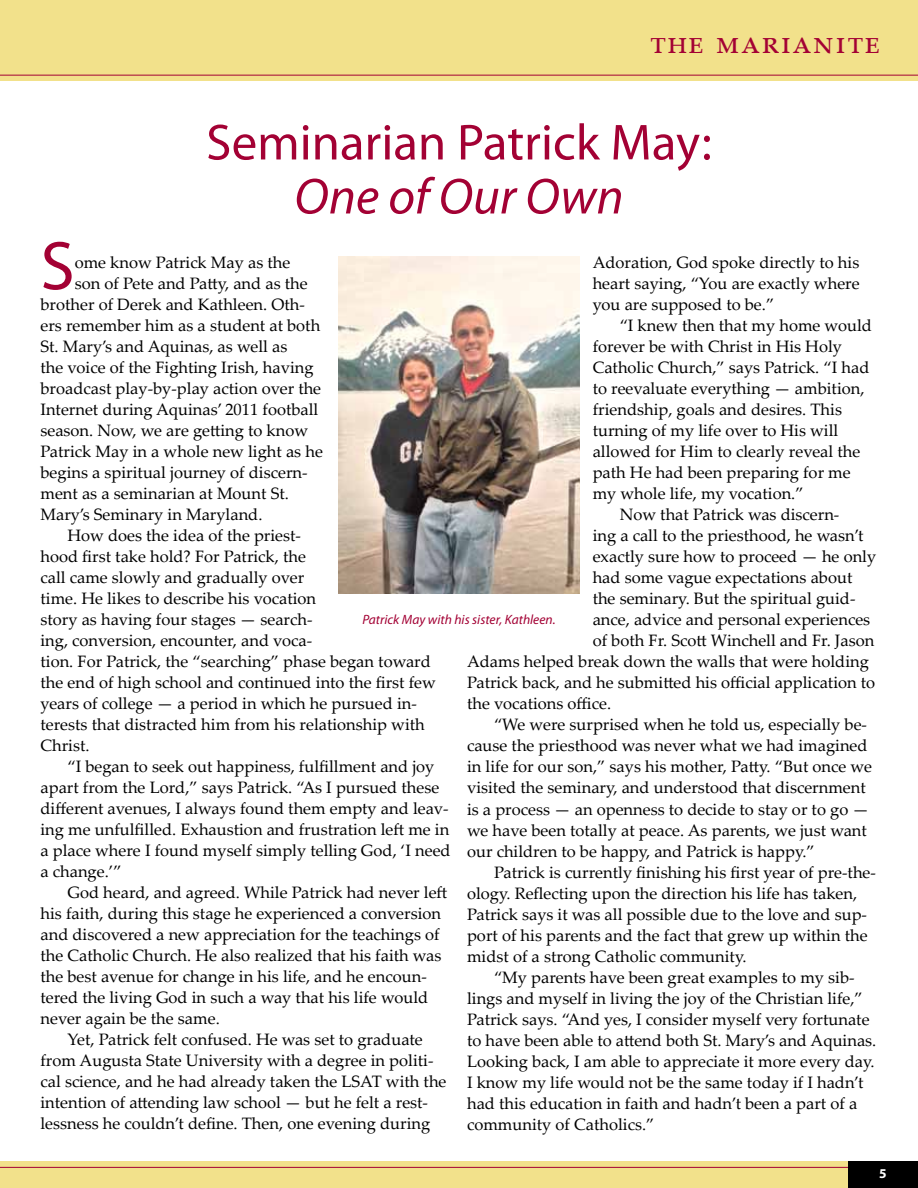
<style>
.page{position:relative;width:918px;height:1188px;background:#fff}
.page>*{position:absolute;margin:0;border:0;box-sizing:border-box;transform-origin:0 0}
.t1{font:69.3px "Myriad Pro";color:#a30134}
.t2{font:51px "Myriad Pro";color:#a30134}
.t3{font:italic 51px "Myriad Pro";color:#a30134}
.t4{font:33px "Palatino Linotype";color:#a30134}
.t5{font:16.5px/21px "Palatino Linotype";color:#000;text-align:justify}
.t6{font:italic 13.5px "Myriad Pro";color:#a30134}
.t7{font:700 13.5px "Myriad Pro";color:#fff}
</style>
<div class="page">
<div style="left:0;top:1161px;width:918px;height:27px;background:#f2e18b"></div>
<hr style="left:0;top:1167px;width:918px;height:1px;background:#a30134">
<div style="left:848px;top:1161px;width:70px;height:27px;background:#000"></div>
<div style="left:0;top:0;width:918px;height:81px;background:#f2e18b"></div>
<hr style="left:0;top:75px;width:918px;height:1px;background:#a30134">
<img style="left:339px;top:256px;width:240px;height:338px">
<h3 class="t4" style="left:650px;top:19px;width:232px">the marianite</h3>
<h2 class="t2" style="left:206px;top:111px;width:507px">Seminarian Patrick May:</h2>
<h2 class="t3" style="left:294px;top:165px;width:331px">One of Our Own</h2>
<h1 class="t1" style="left:40px;top:223px;width:36px">S</h1>
<p class="t5" style="left:75px;top:251px;width:217px">ome know Patrick May as the</p>
<p class="t5" style="left:75px;top:272px;width:235px">son of Pete and Patty, and as the</p>
<p class="t5" style="left:41px;top:293px;width:266px">brother of Derek and Kathleen. Oth-</p>
<p class="t5" style="left:41px;top:314px;width:281px">ers remember him as a student at both</p>
<p class="t5" style="left:41px;top:335px;width:248px">St. Mary’s and Aquinas, as well as</p>
<p class="t5" style="left:41px;top:356px;width:275px">the voice of the Fighting Irish, having</p>
<p class="t5" style="left:41px;top:377px;width:282px">broadcast play-by-play action over the</p>
<p class="t5" style="left:41px;top:398px;width:279px">Internet during Aquinas’ 2011 football</p>
<p class="t5" style="left:41px;top:419px;width:269px">season. Now, we are getting to know</p>
<p class="t5" style="left:41px;top:440px;width:284px">Patrick May in a whole new light as he</p>
<p class="t5" style="left:41px;top:461px;width:269px">begins a spiritual journey of discern-</p>
<p class="t5" style="left:41px;top:482px;width:250px">ment as a seminarian at Mount St.</p>
<p class="t5" style="left:41px;top:504px;width:224px">Mary’s Seminary in Maryland.</p>
<p class="t5" style="left:67px;top:525px;width:235px">How does the idea of the priest-</p>
<p class="t5" style="left:41px;top:546px;width:267px">hood first take hold? For Patrick, the</p>
<p class="t5" style="left:41px;top:567px;width:265px">call came slowly and gradually over</p>
<p class="t5" style="left:41px;top:588px;width:277px">time. He likes to describe his vocation</p>
<p class="t5" style="left:41px;top:609px;width:274px">story as having four stages — search-</p>
<p class="t5" style="left:41px;top:630px;width:273px">ing, conversion, encounter, and voca-</p>
<p class="t5" style="left:41px;top:651px;width:392px">tion. For Patrick, the “searching” phase began toward</p>
<p class="t5" style="left:41px;top:672px;width:397px">the end of high school and continued into the first few</p>
<p class="t5" style="left:41px;top:693px;width:378px">years of college — a period in which he pursued in-</p>
<p class="t5" style="left:41px;top:714px;width:386px">terests that distracted him from his relationship with</p>
<p class="t5" style="left:41px;top:735px;width:51px">Christ.</p>
<p class="t5" style="left:67px;top:756px;width:368px">“I began to seek out happiness, fulfillment and joy</p>
<p class="t5" style="left:41px;top:777px;width:400px">apart from the Lord,” says Patrick. “As I pursued these</p>
<p class="t5" style="left:41px;top:798px;width:410px">different avenues, I always found them empty and leav-</p>
<p class="t5" style="left:41px;top:819px;width:410px">ing me unfulfilled. Exhaustion and frustration left me in</p>
<p class="t5" style="left:41px;top:840px;width:412px">a place where I found myself simply telling God, ‘I need</p>
<p class="t5" style="left:41px;top:861px;width:83px">a change.’”</p>
<p class="t5" style="left:67px;top:882px;width:381px">God heard, and agreed. While Patrick had never left</p>
<p class="t5" style="left:41px;top:903px;width:402px">his faith, during this stage he experienced a conversion</p>
<p class="t5" style="left:41px;top:924px;width:401px">and discovered a new appreciation for the teachings of</p>
<p class="t5" style="left:41px;top:945px;width:402px">the Catholic Church. He also realized that his faith was</p>
<p class="t5" style="left:41px;top:966px;width:388px">the best avenue for change in his life, and he encoun-</p>
<p class="t5" style="left:41px;top:987px;width:389px">tered the living God in such a way that his life would</p>
<p class="t5" style="left:41px;top:1008px;width:181px">never again be the same.</p>
<p class="t5" style="left:67px;top:1029px;width:357px">Yet, Patrick felt confused. He was set to graduate</p>
<p class="t5" style="left:41px;top:1050px;width:395px">from Augusta State University with a degree in politi-</p>
<p class="t5" style="left:41px;top:1071px;width:408px">cal science, and he had already taken the LSAT with the</p>
<p class="t5" style="left:41px;top:1092px;width:389px">intention of attending law school — but he felt a rest-</p>
<p class="t5" style="left:41px;top:1113px;width:391px">lessness he couldn’t define. Then, one evening during</p>
<p class="t5" style="left:593px;top:252px;width:268px">Adoration, God spoke directly to his heart saying, “You are exactly where you are supposed to be.”</p>
<p class="t5" style="left:620px;top:315px;width:254px">“I knew then that my home would</p>
<p class="t5" style="left:593px;top:336px;width:251px">forever be with Christ in His Holy</p>
<p class="t5" style="left:593px;top:357px;width:278px">Catholic Church,” says Patrick. “I had</p>
<p class="t5" style="left:593px;top:378px;width:273px">to reevaluate everything — ambition,</p>
<p class="t5" style="left:593px;top:399px;width:251px">friendship, goals and desires. This</p>
<p class="t5" style="left:593px;top:420px;width:247px">turning of my life over to His will</p>
<p class="t5" style="left:593px;top:441px;width:269px">allowed for Him to clearly reveal the</p>
<p class="t5" style="left:593px;top:462px;width:260px">path He had been preparing for me</p>
<p class="t5" style="left:593px;top:483px;width:212px">my whole life, my vocation.”</p>
<p class="t5" style="left:620px;top:504px;width:221px">Now that Patrick was discern-</p>
<p class="t5" style="left:593px;top:525px;width:272px">ing a call to the priesthood, he wasn’t</p>
<p class="t5" style="left:593px;top:546px;width:285px">exactly sure how to proceed — he only</p>
<p class="t5" style="left:593px;top:567px;width:261px">had some vague expectations about</p>
<p class="t5" style="left:593px;top:588px;width:264px">the seminary. But the spiritual guid-</p>
<p class="t5" style="left:593px;top:609px;width:279px">ance, advice and personal experiences</p>
<p class="t5" style="left:593px;top:630px;width:283px">of both Fr. Scott Winchell and Fr. Jason</p>
<p class="t5" style="left:467px;top:651px;width:403px">Adams helped break down the walls that were holding</p>
<p class="t5" style="left:467px;top:672px;width:410px">Patrick back, and he submitted his official application to</p>
<p class="t5" style="left:467px;top:693px;width:146px">the vocations office.</p>
<p class="t5" style="left:494px;top:714px;width:375px">“We were surprised when he told us, especially be-</p>
<p class="t5" style="left:467px;top:735px;width:402px">cause the priesthood was never what we had imagined</p>
<p class="t5" style="left:467px;top:756px;width:406px">in life for our son,” says his mother, Patty. “But once we</p>
<p class="t5" style="left:467px;top:777px;width:400px">visited the seminary, and understood that discernment</p>
<p class="t5" style="left:467px;top:798px;width:403px">is a process — an openness to decide to stay or to go —</p>
<p class="t5" style="left:467px;top:819px;width:401px">we have been totally at peace. As parents, we just want</p>
<p class="t5" style="left:467px;top:840px;width:349px">our children to be happy, and Patrick is happy.”</p>
<p class="t5" style="left:494px;top:861px;width:383px">Patrick is currently finishing his first year of pre-the-</p>
<p class="t5" style="left:467px;top:882px;width:392px">ology. Reflecting upon the direction his life has taken,</p>
<p class="t5" style="left:467px;top:903px;width:402px">Patrick says it was all possible due to the love and sup-</p>
<p class="t5" style="left:467px;top:924px;width:402px">port of his parents and the fact that grew up within the</p>
<p class="t5" style="left:467px;top:945px;width:281px">midst of a strong Catholic community.</p>
<p class="t5" style="left:494px;top:966px;width:362px">“My parents have been great examples to my sib-</p>
<p class="t5" style="left:467px;top:987px;width:397px">lings and myself in living the joy of the Christian life,”</p>
<p class="t5" style="left:467px;top:1008px;width:404px">Patrick says. “And yes, I consider myself very fortunate</p>
<p class="t5" style="left:467px;top:1029px;width:411px">to have been able to attend both St. Mary’s and Aquinas.</p>
<p class="t5" style="left:467px;top:1050px;width:409px">Looking back, I am able to appreciate it more every day.</p>
<p class="t5" style="left:467px;top:1071px;width:398px">I know my life would not be the same today if I hadn’t</p>
<p class="t5" style="left:467px;top:1092px;width:392px">had this education in faith and hadn’t been a part of a</p>
<p class="t5" style="left:467px;top:1113px;width:189px">community of Catholics.”</p>
<p class="t6" style="left:362px;top:611px;width:195px">Patrick May with his sister, Kathleen.</p>
<p class="t7" style="left:879px;top:1164px;width:9px">5</p>
</div>
